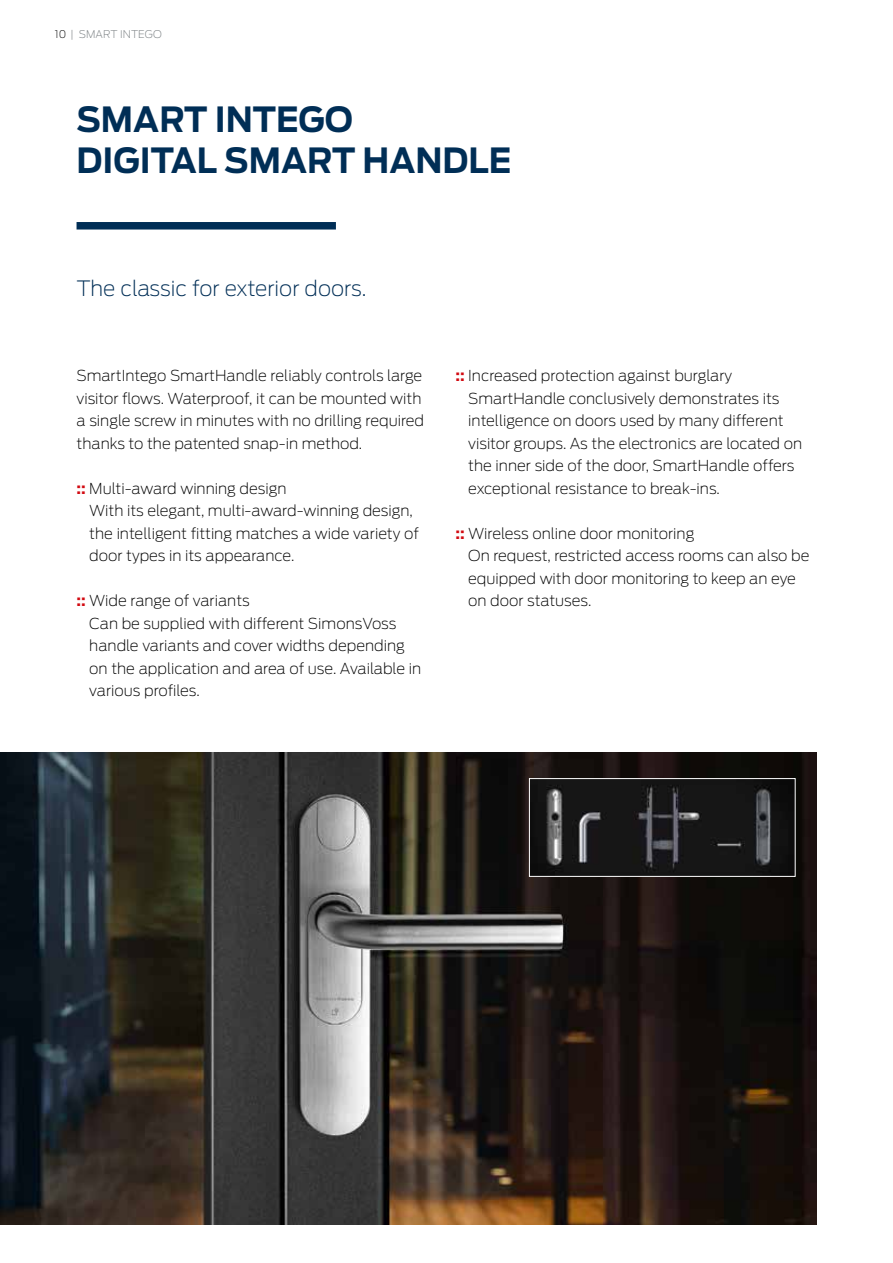
<style>
.page{position:relative;width:893px;height:1263px;background:#fff}
.page>*{position:absolute;margin:0;border:0;box-sizing:border-box;transform-origin:0 0}
.t1{font:700 34.5px/40.5px "Antenna";color:#002e56;scale:.96 1}
.t2{font:200 21px "Antenna";color:#002e56}
.t3{font:200 15px/22.5px "Antenna";color:#000}
.t4{font:200 10.5px "Antenna";letter-spacing:.01em;color:#73797c}
.s1{color:#000}
.s2{font-weight:700;color:#d20a11}
</style>
<div class="page">
<img style="left:0;top:753px;width:816px;height:472px">
<div style="left:77px;top:222px;width:259px;height:8px;background:#002e56"></div>
<img style="left:531px;top:780px;width:262px;height:95px">
<div style="left:529px;top:778px;width:266px;height:99px;border:1px solid #fff"></div>
<p class="t4" style="left:55px;top:28px;width:40px"><span class="s1">10</span> | Smart</p>
<p class="t4" style="left:120px;top:28px;width:43px">Intego</p>
<h1 class="t1" style="left:77px;top:99px;width:455px">SMART INTEGO<br>DIGITAL SMART HANDLE</h1>
<h2 class="t2" style="left:77px;top:275px;width:291px">The classic for exterior doors.</h2>
<p class="t3" style="left:77px;top:364px;width:349px">SmartIntego SmartHandle reliably controls large visitor flows. Waterproof, it can be mounted with a single screw in minutes with no drilling required thanks to the patented snap-in method.</p>
<p class="t3" style="left:89px;top:477px;width:331px;text-indent:-13px"><span class="s2">::</span> Multi-award winning design<br>With its elegant, multi-award-winning design, the intelligent fitting matches a wide variety of door types in its appearance.</p>
<p class="t3" style="left:89px;top:589px;width:333px;text-indent:-13px"><span class="s2">::</span> Wide range of variants<br>Can be supplied with different SimonsVoss handle variants and cover widths depending on the application and area of use. Available in various profiles.</p>
<p class="t3" style="left:468px;top:364px;width:335px;text-indent:-13px"><span class="s2">::</span> Increased protection against burglary SmartHandle conclusively demonstrates its intelligence on doors used by many different visitor groups. As the electronics are located on the inner side of the door, SmartHandle offers exceptional resistance to break-ins.</p>
<p class="t3" style="left:468px;top:522px;width:343px;text-indent:-13px"><span class="s2">::</span> Wireless online door monitoring<br>On request, restricted access rooms can also be equipped with door monitoring to keep an eye on door statuses.</p>
</div>
